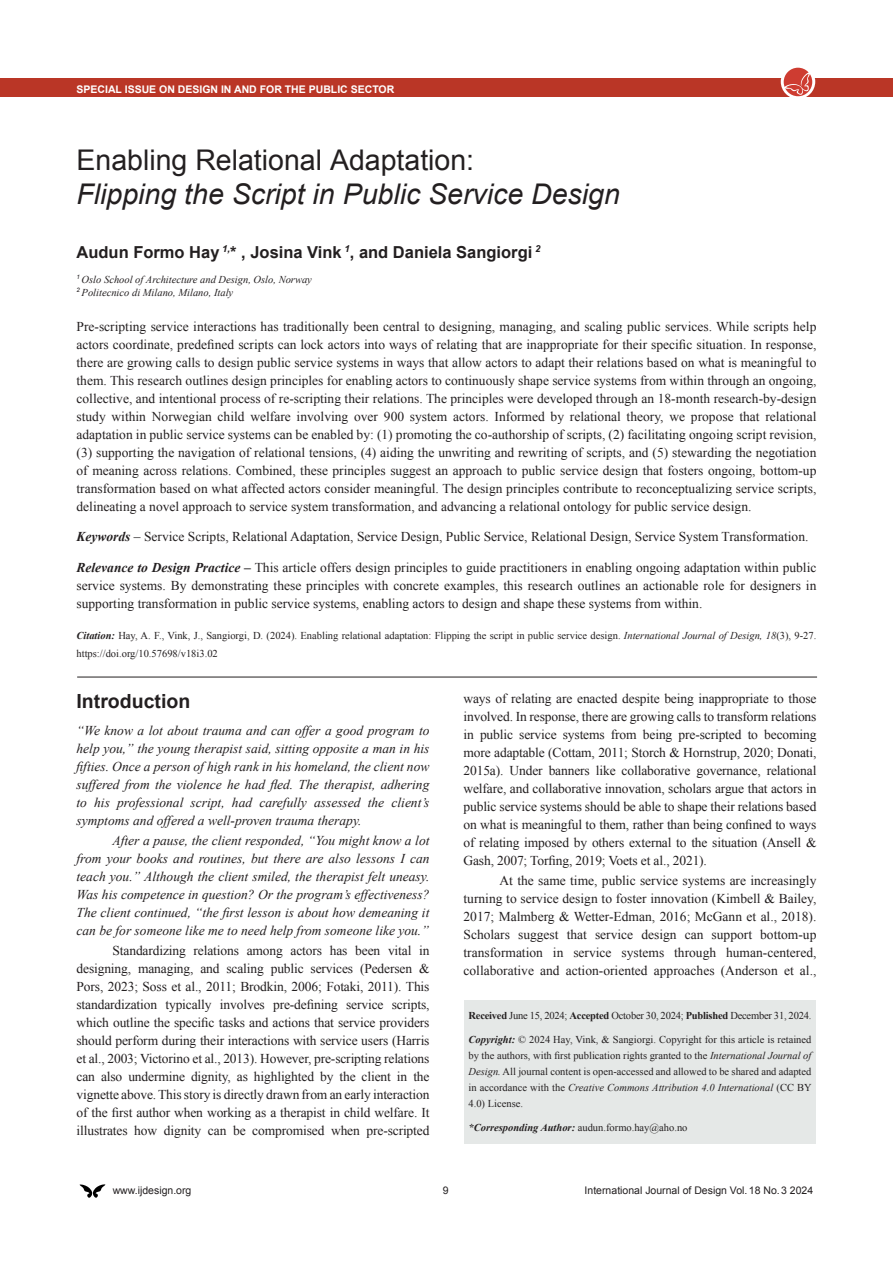
<style>
.page{position:relative;width:893px;height:1263px;background:#fff}
.page>*{position:absolute;margin:0;border:0;box-sizing:border-box;transform-origin:0 0}
.Article_Title{font:italic 28.5px/34.2px "Arial";color:#231f20}
.Section_Title{font:700 19.5px "Arial";color:#231f20}
.AuthorNames{font:700 16.5px "Arial";color:#231f20}
.Abstract{font:13.5px/18px "Times New Roman";color:#231f20;text-align:justify}
.Paragraph{font:13.5px/18px "Times New Roman";letter-spacing:-.01em;color:#231f20;text-align:justify}
.Paragraph-2{font:italic 13.5px/18px "Times New Roman";color:#231f20;text-align:justify}
.first_Paragraph{font:italic 13.5px/18px "Times New Roman";color:#231f20;text-align:justify}
.Article_Notes{font:10.5px/15.9px "Times New Roman";color:#231f20;text-align:justify}
.Article_Citation{font:10.5px/18px "Times New Roman";color:#231f20}
.Affiliation{font:italic 10.5px/12.6px "Times New Roman";color:#231f20}
.Article_Notes-2{font:10.5px "Times New Roman";letter-spacing:-.02em;color:#231f20}
.t1{font:10.5px "Arial";color:#231f20}
.Article_Category{font:700 10.5px "Arial";color:#fff}
.s1{font-style:normal}
.s2{font-weight:700;font-style:italic}
.s3{font-style:italic}
.s4{font-weight:700}
</style>
<div class="page">
<svg style="left:80px;top:1184px;width:25px;height:14px"></svg>
<div style="left:0;top:78px;width:893px;height:19px;background:#ba3626"></div>
<svg style="left:781px;top:64px;width:34px;height:35px"></svg>
<div style="left:784px;top:68px;width:28px;height:28px;background:#ce3c31;border-radius:50%"></div>
<svg style="left:784px;top:72px;width:26px;height:23px"></svg>
<div style="left:464px;top:1000px;width:352px;height:143px;background:#e5e8e7"></div>
<hr style="left:77px;top:677px;width:740px;height:1px;background:#231f20">
<p class="Article_Category" style="left:77px;top:82px;width:319px">SPECIAL ISSUE ON DESIGN IN AND FOR THE PUBLIC SECTOR</p>
<p class="Article_Title" style="left:77px;top:143px;width:545px"><span class="s1">Enabling Relational Adaptation:<br></span>Flipping the Script in Public Service Design</p>
<p class="AuthorNames" style="left:77px;top:241px;width:465px">Audun Formo Hay <sup>1,</sup>* , Josina Vink <sup>1</sup>, and Daniela Sangiorgi <sup>2</sup></p>
<p class="Affiliation" style="left:77px;top:273px;width:237px"><sup>1</sup> Oslo School of Architecture and Design, Oslo, Norway<br><sup>2</sup> Politecnico di Milano, Milano, Italy</p>
<p class="Abstract" style="left:77px;top:317px;width:741px">Pre-scripting service interactions has traditionally been central to designing, managing, and scaling public services. While scripts help actors coordinate, predefined scripts can lock actors into ways of relating that are inappropriate for their specific situation. In response, there are growing calls to design public service systems in ways that allow actors to adapt their relations based on what is meaningful to them. This research outlines design principles for enabling actors to continuously shape service systems from within through an ongoing, collective, and intentional process of re-scripting their relations. The principles were developed through an 18-month research-by-design study within Norwegian child welfare involving over 900 system actors. Informed by relational theory, we propose that relational adaptation in public service systems can be enabled by: (1) promoting the co-authorship of scripts, (2) facilitating ongoing script revision, (3) supporting the navigation of relational tensions, (4) aiding the unwriting and rewriting of scripts, and (5) stewarding the negotiation of meaning across relations. Combined, these principles suggest an approach to public service design that fosters ongoing, bottom-up transformation based on what affected actors consider meaningful. The design principles contribute to reconceptualizing service scripts, delineating a novel approach to service system transformation, and advancing a relational ontology for public service design.</p>
<p class="Abstract" style="left:77px;top:528px;width:733px"><span class="s2">Keywords</span> – Service Scripts, Relational Adaptation, Service Design, Public Service, Relational Design, Service System Transformation.</p>
<p class="Abstract" style="left:77px;top:558px;width:741px"><span class="s2">Relevance to Design Practice –</span> This article offers design principles to guide practitioners in enabling ongoing adaptation within public service systems. By demonstrating these principles with concrete examples, this research outlines an actionable role for designers in supporting transformation in public service systems, enabling actors to design and shape these systems from within.</p>
<p class="Article_Citation" style="left:77px;top:626px;width:741px"><span class="s2">Citation:</span> Hay, A. F., Vink, J., Sangiorgi, D. (2024). Enabling relational adaptation: Flipping the script in public service design. <span class="s3">International Journal of Design, 18</span>(3), 9-27. https://doi.org/10.57698/v18i3.02</p>
<p class="Section_Title" style="left:77px;top:688px;width:115px">Introduction</p>
<p class="first_Paragraph" style="left:77px;top:721px;width:354px">“We know a lot about trauma and can offer a good program to help you,” the young therapist said, sitting opposite a man in his fifties. Once a person of high rank in his homeland, the client now suffered from the violence he had fled. The therapist, adhering to his professional script, had carefully assessed the client’s symptoms and offered a well-proven trauma therapy.</p>
<p class="Paragraph-2" style="left:77px;top:831px;width:354px;text-indent:36px">After a pause, the client responded, “You might know a lot from your books and routines, but there are also lessons I can teach you.” Although the client smiled, the therapist felt uneasy.<br>Was his competence in question? Or the program’s effectiveness?<br>The client continued, “the first lesson is about how demeaning it can be for someone like me to need help from someone like you.”</p>
<p class="Paragraph" style="left:77px;top:941px;width:354px;text-indent:36px">Standardizing relations among actors has been vital in designing, managing, and scaling public services (Pedersen &amp; Pors, 2023; Soss et al., 2011; Brodkin, 2006; Fotaki, 2011). This standardization typically involves pre-defining service scripts, which outline the specific tasks and actions that service providers should perform during their interactions with service users (Harris et al., 2003; Victorino et al., 2013). However, pre-scripting relations can also undermine dignity, as highlighted by the client in the vignette above. This story is directly drawn from an early interaction of the first author when working as a therapist in child welfare. It illustrates how dignity can be compromised when pre-scripted</p>
<p class="Paragraph" style="left:463px;top:689px;width:355px">ways of relating are enacted despite being inappropriate to those involved. In response, there are growing calls to transform relations in public service systems from being pre-scripted to becoming more adaptable (Cottam, 2011; Storch &amp; Hornstrup, 2020; Donati, 2015a). Under banners like collaborative governance, relational welfare, and collaborative innovation, scholars argue that actors in public service systems should be able to shape their relations based on what is meaningful to them, rather than being confined to ways of relating imposed by others external to the situation (Ansell &amp; Gash, 2007; Torfing, 2019; Voets et al., 2021).</p>
<p class="Paragraph" style="left:463px;top:872px;width:354px;text-indent:36px">At the same time, public service systems are increasingly turning to service design to foster innovation (Kimbell &amp; Bailey, 2017; Malmberg &amp; Wetter-Edman, 2016; McGann et al., 2018).<br>Scholars suggest that service design can support bottom-up transformation in service systems through human-centered, collaborative and action-oriented approaches (Anderson et al.,</p>
<p class="Article_Notes-2" style="left:468px;top:1008px;width:344px"><span class="s4">Received</span> June 15, 2024; <span class="s4">Accepted</span> October 30, 2024; <span class="s4">Published</span> December 31, 2024.</p>
<p class="Article_Notes" style="left:468px;top:1032px;width:345px"><span class="s2">Copyright:</span> © 2024 Hay, Vink, &amp; Sangiorgi. Copyright for this article is retained by the authors, with first publication rights granted to the <span class="s3">International Journal of Design.</span> All journal content is open-accessed and allowed to be shared and adapted in accordance with the <span class="s3">Creative Commons Attribution 4.0 International</span> (CC BY 4.0) License.</p>
<p class="Article_Notes" style="left:468px;top:1120px;width:221px"><span class="s2">*Corresponding Author:</span> audun.formo.hay@aho.no</p>
<p class="t1" style="left:113px;top:1184px;width:80px">www.ijdesign.org</p>
<p class="t1" style="left:443px;top:1184px;width:7px">9</p>
<p class="t1" style="left:585px;top:1184px;width:230px">International Journal of Design Vol. 18 No. 3 2024</p>
</div>
